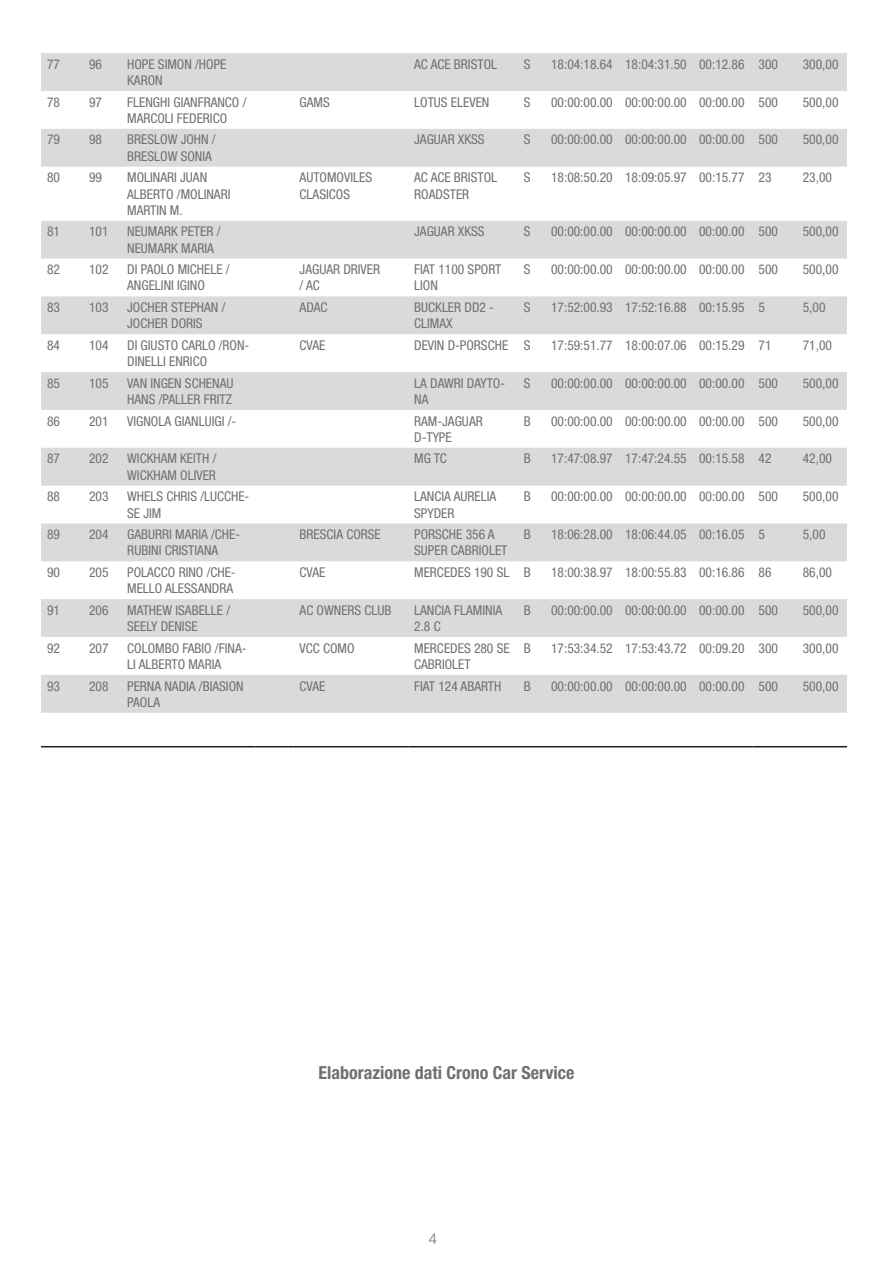
<style>
.page{position:relative;width:893px;height:1263px;background:#fff}
.page>*{position:absolute;margin:0;border:0;box-sizing:border-box;transform-origin:0 0}
.t1{font:700 condensed 18px "Helvetica Neue LT Std";color:#70706f}
.t2{font:300 15px "Helvetica Neue LT Std";color:#70706f}
.t3{font:condensed 13.5px/16.2px "Helvetica Neue LT Std";color:#70706f}
</style>
<div class="page">
<svg style="left:41px;top:53px;width:806px;height:660px;fill:#dadada"></svg>
<hr style="left:41px;top:746px;width:42px;height:1px;background:#1d1d1b">
<hr style="left:83px;top:746px;width:38px;height:1px;background:#1d1d1b">
<hr style="left:121px;top:746px;width:134px;height:1px;background:#1d1d1b">
<hr style="left:255px;top:746px;width:39px;height:1px;background:#1d1d1b">
<hr style="left:294px;top:746px;width:114px;height:1px;background:#1d1d1b">
<hr style="left:408px;top:746px;width:110px;height:1px;background:#1d1d1b">
<svg style="left:518px;top:746px;width:27px;height:1px"></svg>
<hr style="left:545px;top:746px;width:74px;height:1px;background:#1d1d1b">
<hr style="left:619px;top:746px;width:74px;height:1px;background:#1d1d1b">
<hr style="left:693px;top:746px;width:60px;height:1px;background:#1d1d1b">
<hr style="left:753px;top:746px;width:44px;height:1px;background:#1d1d1b">
<hr style="left:797px;top:746px;width:50px;height:1px;background:#1d1d1b">
<p class="t3" style="left:47px;top:56px;width:14px">77</p>
<p class="t3" style="left:89px;top:56px;width:14px">96</p>
<p class="t3" style="left:127px;top:56px;width:101px">HOPE SIMON /HOPE<br>KARON</p>
<p class="t3" style="left:414px;top:56px;width:85px">AC ACE BRISTOL</p>
<p class="t3" style="left:524px;top:56px;width:8px">S</p>
<p class="t3" style="left:551px;top:56px;width:228px">18:04:18.64 18:04:31.50 00:12.86 300</p>
<p class="t3" style="left:803px;top:56px;width:37px">300,00</p>
<p class="t3" style="left:47px;top:94px;width:14px">78</p>
<p class="t3" style="left:89px;top:94px;width:14px">97</p>
<p class="t3" style="left:127px;top:94px;width:121px">FLENGHI GIANFRANCO /<br>MARCOLI FEDERICO</p>
<p class="t3" style="left:300px;top:94px;width:32px">GAMS</p>
<p class="t3" style="left:414px;top:94px;width:77px">LOTUS ELEVEN</p>
<p class="t3" style="left:524px;top:94px;width:8px">S</p>
<p class="t3" style="left:551px;top:94px;width:228px">00:00:00.00 00:00:00.00 00:00.00 500</p>
<p class="t3" style="left:803px;top:94px;width:37px">500,00</p>
<p class="t3" style="left:47px;top:132px;width:14px">79</p>
<p class="t3" style="left:89px;top:132px;width:14px">98</p>
<p class="t3" style="left:127px;top:132px;width:90px">BRESLOW JOHN /<br>BRESLOW SONIA</p>
<p class="t3" style="left:414px;top:132px;width:72px">JAGUAR XKSS</p>
<p class="t3" style="left:524px;top:132px;width:8px">S</p>
<p class="t3" style="left:551px;top:132px;width:228px">00:00:00.00 00:00:00.00 00:00.00 500</p>
<p class="t3" style="left:803px;top:132px;width:37px">500,00</p>
<p class="t3" style="left:47px;top:169px;width:14px">80</p>
<p class="t3" style="left:89px;top:169px;width:14px">99</p>
<p class="t3" style="left:127px;top:169px;width:105px">MOLINARI JUAN<br>ALBERTO /MOLINARI<br>MARTIN M.</p>
<p class="t3" style="left:300px;top:169px;width:74px">AUTOMOVILES<br>CLASICOS</p>
<p class="t3" style="left:414px;top:169px;width:85px">AC ACE BRISTOL<br>ROADSTER</p>
<p class="t3" style="left:524px;top:169px;width:8px">S</p>
<p class="t3" style="left:551px;top:169px;width:222px">18:08:50.20 18:09:05.97 00:15.77 23</p>
<p class="t3" style="left:803px;top:169px;width:31px">23,00</p>
<p class="t3" style="left:47px;top:223px;width:14px">81</p>
<p class="t3" style="left:89px;top:223px;width:21px">101</p>
<p class="t3" style="left:127px;top:223px;width:95px">NEUMARK PETER /<br>NEUMARK MARIA</p>
<p class="t3" style="left:414px;top:223px;width:72px">JAGUAR XKSS</p>
<p class="t3" style="left:524px;top:223px;width:8px">S</p>
<p class="t3" style="left:551px;top:223px;width:228px">00:00:00.00 00:00:00.00 00:00.00 500</p>
<p class="t3" style="left:803px;top:223px;width:37px">500,00</p>
<p class="t3" style="left:47px;top:261px;width:14px">82</p>
<p class="t3" style="left:89px;top:261px;width:21px">102</p>
<p class="t3" style="left:127px;top:261px;width:104px">DI PAOLO MICHELE /<br>ANGELINI IGINO</p>
<p class="t3" style="left:300px;top:261px;width:82px">JAGUAR DRIVER / AC</p>
<p class="t3" style="left:414px;top:261px;width:89px">FIAT 1100 SPORT<br>LION</p>
<p class="t3" style="left:524px;top:261px;width:8px">S</p>
<p class="t3" style="left:551px;top:261px;width:228px">00:00:00.00 00:00:00.00 00:00.00 500</p>
<p class="t3" style="left:803px;top:261px;width:37px">500,00</p>
<p class="t3" style="left:47px;top:299px;width:14px">83</p>
<p class="t3" style="left:89px;top:299px;width:21px">103</p>
<p class="t3" style="left:127px;top:299px;width:100px">JOCHER STEPHAN /<br>JOCHER DORIS</p>
<p class="t3" style="left:300px;top:299px;width:30px">ADAC</p>
<p class="t3" style="left:414px;top:299px;width:81px">BUCKLER DD2 -<br>CLIMAX</p>
<p class="t3" style="left:524px;top:299px;width:8px">S</p>
<p class="t3" style="left:551px;top:299px;width:215px">17:52:00.93 17:52:16.88 00:15.95 5</p>
<p class="t3" style="left:803px;top:299px;width:24px">5,00</p>
<p class="t3" style="left:47px;top:337px;width:14px">84</p>
<p class="t3" style="left:89px;top:337px;width:21px">104</p>
<p class="t3" style="left:127px;top:337px;width:124px">DI GIUSTO CARLO /RON-<br>DINELLI ENRICO</p>
<p class="t3" style="left:300px;top:337px;width:27px">CVAE</p>
<p class="t3" style="left:414px;top:337px;width:118px">DEVIN D-PORSCHE S</p>
<p class="t3" style="left:551px;top:337px;width:222px">17:59:51.77 18:00:07.06 00:15.29 71</p>
<p class="t3" style="left:803px;top:337px;width:31px">71,00</p>
<p class="t3" style="left:47px;top:375px;width:14px">85</p>
<p class="t3" style="left:89px;top:375px;width:21px">105</p>
<p class="t3" style="left:127px;top:375px;width:108px">VAN INGEN SCHENAU<br>HANS /PALLER FRITZ</p>
<p class="t3" style="left:414px;top:375px;width:92px">LA DAWRI DAYTO-<br>NA</p>
<p class="t3" style="left:524px;top:375px;width:8px">S</p>
<p class="t3" style="left:551px;top:375px;width:228px">00:00:00.00 00:00:00.00 00:00.00 500</p>
<p class="t3" style="left:803px;top:375px;width:37px">500,00</p>
<p class="t3" style="left:47px;top:413px;width:14px">86</p>
<p class="t3" style="left:89px;top:413px;width:21px">201</p>
<p class="t3" style="left:127px;top:413px;width:110px">VIGNOLA GIANLUIGI /-</p>
<p class="t3" style="left:414px;top:413px;width:70px">RAM-JAGUAR<br>D-TYPE</p>
<p class="t3" style="left:524px;top:413px;width:9px">B</p>
<p class="t3" style="left:551px;top:413px;width:228px">00:00:00.00 00:00:00.00 00:00.00 500</p>
<p class="t3" style="left:803px;top:413px;width:37px">500,00</p>
<p class="t3" style="left:47px;top:450px;width:14px">87</p>
<p class="t3" style="left:89px;top:450px;width:21px">202</p>
<p class="t3" style="left:127px;top:450px;width:91px">WICKHAM KEITH /<br>WICKHAM OLIVER</p>
<p class="t3" style="left:414px;top:450px;width:34px">MG TC</p>
<p class="t3" style="left:524px;top:450px;width:9px">B</p>
<p class="t3" style="left:551px;top:450px;width:222px">17:47:08.97 17:47:24.55 00:15.58 42</p>
<p class="t3" style="left:803px;top:450px;width:31px">42,00</p>
<p class="t3" style="left:47px;top:488px;width:14px">88</p>
<p class="t3" style="left:89px;top:488px;width:21px">203</p>
<p class="t3" style="left:127px;top:488px;width:124px">WHELS CHRIS /LUCCHE-<br>SE JIM</p>
<p class="t3" style="left:414px;top:488px;width:84px">LANCIA AURELIA<br>SPYDER</p>
<p class="t3" style="left:524px;top:488px;width:9px">B</p>
<p class="t3" style="left:551px;top:488px;width:228px">00:00:00.00 00:00:00.00 00:00.00 500</p>
<p class="t3" style="left:803px;top:488px;width:37px">500,00</p>
<p class="t3" style="left:47px;top:526px;width:14px">89</p>
<p class="t3" style="left:89px;top:526px;width:21px">204</p>
<p class="t3" style="left:127px;top:526px;width:115px">GABURRI MARIA /CHE-<br>RUBINI CRISTIANA</p>
<p class="t3" style="left:300px;top:526px;width:83px">BRESCIA CORSE</p>
<p class="t3" style="left:414px;top:526px;width:95px">PORSCHE 356 A<br>SUPER CABRIOLET</p>
<p class="t3" style="left:524px;top:526px;width:9px">B</p>
<p class="t3" style="left:551px;top:526px;width:215px">18:06:28.00 18:06:44.05 00:16.05 5</p>
<p class="t3" style="left:803px;top:526px;width:24px">5,00</p>
<p class="t3" style="left:47px;top:564px;width:14px">90</p>
<p class="t3" style="left:89px;top:564px;width:21px">205</p>
<p class="t3" style="left:127px;top:564px;width:110px">POLACCO RINO /CHE-<br>MELLO ALESSANDRA</p>
<p class="t3" style="left:300px;top:564px;width:27px">CVAE</p>
<p class="t3" style="left:414px;top:564px;width:118px">MERCEDES 190 SL B</p>
<p class="t3" style="left:551px;top:564px;width:222px">18:00:38.97 18:00:55.83 00:16.86 86</p>
<p class="t3" style="left:803px;top:564px;width:31px">86,00</p>
<p class="t3" style="left:47px;top:602px;width:14px">91</p>
<p class="t3" style="left:89px;top:602px;width:21px">206</p>
<p class="t3" style="left:127px;top:602px;width:104px">MATHEW ISABELLE /<br>SEELY DENISE</p>
<p class="t3" style="left:300px;top:602px;width:94px">AC OWNERS CLUB</p>
<p class="t3" style="left:414px;top:602px;width:90px">LANCIA FLAMINIA<br>2.8 C</p>
<p class="t3" style="left:524px;top:602px;width:9px">B</p>
<p class="t3" style="left:551px;top:602px;width:228px">00:00:00.00 00:00:00.00 00:00.00 500</p>
<p class="t3" style="left:803px;top:602px;width:37px">500,00</p>
<p class="t3" style="left:47px;top:640px;width:14px">92</p>
<p class="t3" style="left:89px;top:640px;width:21px">207</p>
<p class="t3" style="left:127px;top:640px;width:121px">COLOMBO FABIO /FINA-<br>LI ALBERTO MARIA</p>
<p class="t3" style="left:300px;top:640px;width:57px">VCC COMO</p>
<p class="t3" style="left:414px;top:640px;width:97px">MERCEDES 280 SE<br>CABRIOLET</p>
<p class="t3" style="left:524px;top:640px;width:9px">B</p>
<p class="t3" style="left:551px;top:640px;width:228px">17:53:34.52 17:53:43.72 00:09.20 300</p>
<p class="t3" style="left:803px;top:640px;width:37px">300,00</p>
<p class="t3" style="left:47px;top:677px;width:14px">93</p>
<p class="t3" style="left:89px;top:677px;width:21px">208</p>
<p class="t3" style="left:127px;top:677px;width:118px">PERNA NADIA /BIASION<br>PAOLA</p>
<p class="t3" style="left:300px;top:677px;width:27px">CVAE</p>
<p class="t3" style="left:414px;top:677px;width:89px">FIAT 124 ABARTH</p>
<p class="t3" style="left:524px;top:677px;width:9px">B</p>
<p class="t3" style="left:551px;top:677px;width:228px">00:00:00.00 00:00:00.00 00:00.00 500</p>
<p class="t3" style="left:803px;top:677px;width:37px">500,00</p>
<h1 class="t1" style="left:319px;top:1062px;width:257px">Elaborazione dati Crono Car Service</h1>
<p class="t2" style="left:429px;top:1229px;width:10px">4</p>
</div>
